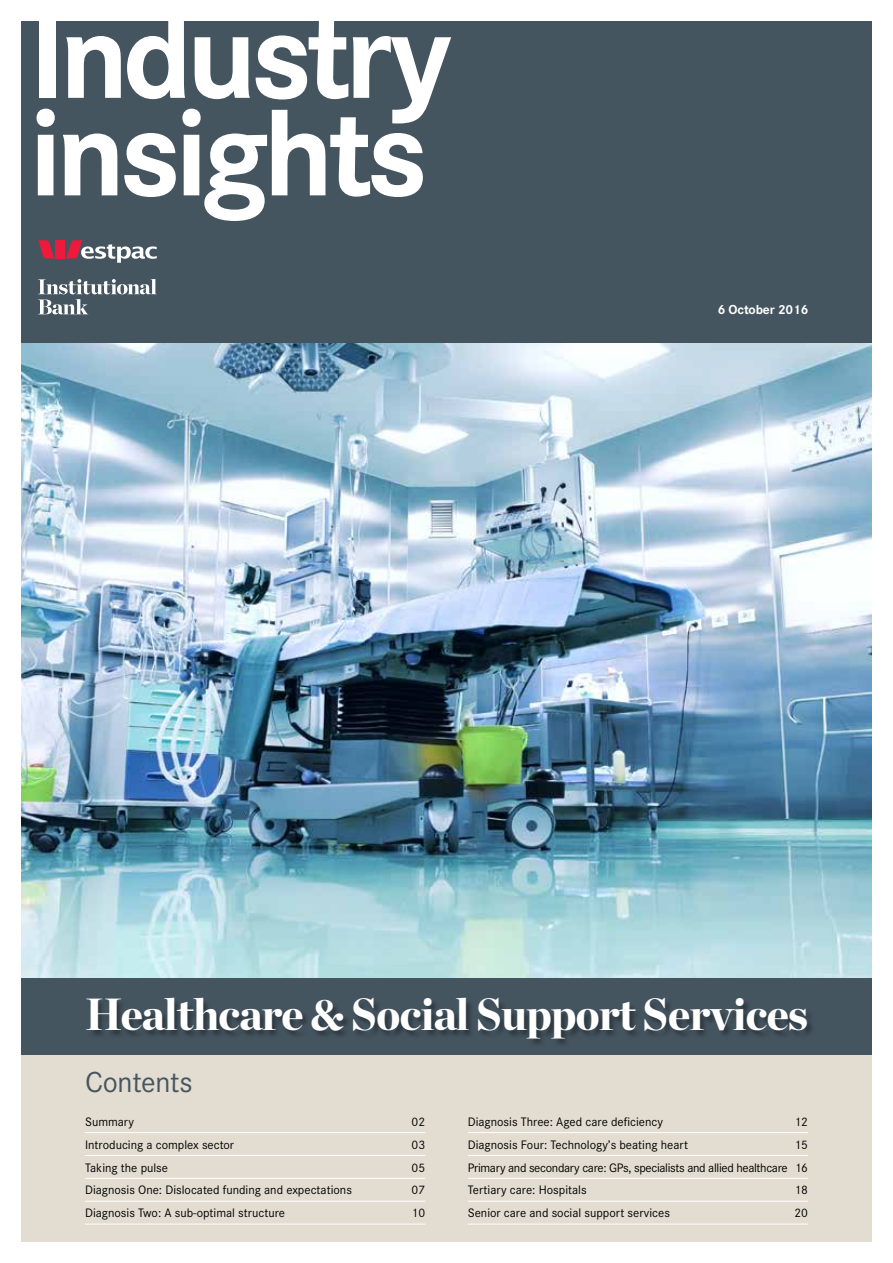
<style>
.page{position:relative;width:893px;height:1263px;background:#fff}
.page>*{position:absolute;margin:0;border:0;box-sizing:border-box;transform-origin:0 0}
.t1{font:700 127.5px/97.5px "Corporate S";letter-spacing:-.05em;color:#fff}
.t2{font:900 45px "Chronicle Display";letter-spacing:-.02em;color:#fff}
.t3{font:30px "Corporate S";letter-spacing:-.01em;color:#455560}
.t4{font:700 13.5px "Corporate S";letter-spacing:-.01em;color:#fff}
.t5{font:12.75px/22.8px "Corporate S";color:#000;text-align:justify}
</style>
<div class="page">
<img style="left:21px;top:342px;width:851px;height:636px">
<div style="left:21px;top:21px;width:851px;height:321px;background:#455560"></div>
<svg style="left:38px;top:279px;width:119px;height:35px"></svg>
<svg style="left:38px;top:240px;width:17px;height:18px"></svg>
<div style="left:55px;top:240px;width:10px;height:18px;background:#ed1a3b"></div>
<svg style="left:65px;top:240px;width:92px;height:23px"></svg>
<div style="left:21px;top:1021px;width:851px;height:221px;background:#e3ddd1"></div>
<hr style="left:85px;top:1132px;width:340px;height:1px;background:#fff">
<hr style="left:85px;top:1155px;width:340px;height:1px;background:#fff">
<hr style="left:85px;top:1178px;width:340px;height:1px;background:#fff">
<hr style="left:85px;top:1201px;width:340px;height:1px;background:#fff">
<hr style="left:85px;top:1224px;width:340px;height:1px;background:#fff">
<hr style="left:468px;top:1132px;width:340px;height:1px;background:#fff">
<hr style="left:468px;top:1155px;width:340px;height:1px;background:#fff">
<hr style="left:468px;top:1178px;width:340px;height:1px;background:#fff">
<hr style="left:468px;top:1201px;width:340px;height:1px;background:#fff">
<hr style="left:468px;top:1224px;width:340px;height:1px;background:#fff">
<div style="left:21px;top:978px;width:851px;height:76px;background:#455560"></div>
<div style="left:87px;top:998px;width:729px;height:49px;background:#000;opacity:.35"></div>
<h1 class="t1" style="left:29px;top:10px;width:425px">Industry insights</h1>
<p class="t4" style="left:718px;top:302px;width:92px">6 October 2016</p>
<h2 class="t2" style="left:85px;top:987px;width:724px">Healthcare &amp; Social Support Services</h2>
<h3 class="t3" style="left:85px;top:1065px;width:109px">Contents</h3>
<p class="t5" style="left:85px;top:1110px;width:51px">Summary</p>
<p class="t5" style="left:412px;top:1110px;width:15px">02</p>
<p class="t5" style="left:85px;top:1133px;width:151px">Introducing a complex sector</p>
<p class="t5" style="left:412px;top:1133px;width:15px">03</p>
<p class="t5" style="left:85px;top:1156px;width:85px">Taking the pulse</p>
<p class="t5" style="left:412px;top:1156px;width:15px">05</p>
<p class="t5" style="left:85px;top:1179px;width:268px">Diagnosis One: Dislocated funding and expectations</p>
<p class="t5" style="left:412px;top:1179px;width:15px">07</p>
<p class="t5" style="left:85px;top:1202px;width:202px">Diagnosis Two: A sub-optimal structure</p>
<p class="t5" style="left:412px;top:1202px;width:15px">10</p>
<p class="t5" style="left:468px;top:1110px;width:197px">Diagnosis Three: Aged care deficiency</p>
<p class="t5" style="left:794px;top:1110px;width:15px">12</p>
<p class="t5" style="left:468px;top:1133px;width:222px">Diagnosis Four: Technology’s beating heart</p>
<p class="t5" style="left:468px;top:1133px;width:342px;text-indent:327px">15<br>Primary and secondary care: GPs, specialists and allied healthcare 16<br>Tertiary care: Hospitals</p>
<p class="t5" style="left:794px;top:1179px;width:15px">18</p>
<p class="t5" style="left:468px;top:1202px;width:204px">Senior care and social support services</p>
<p class="t5" style="left:794px;top:1202px;width:15px">20</p>
</div>
